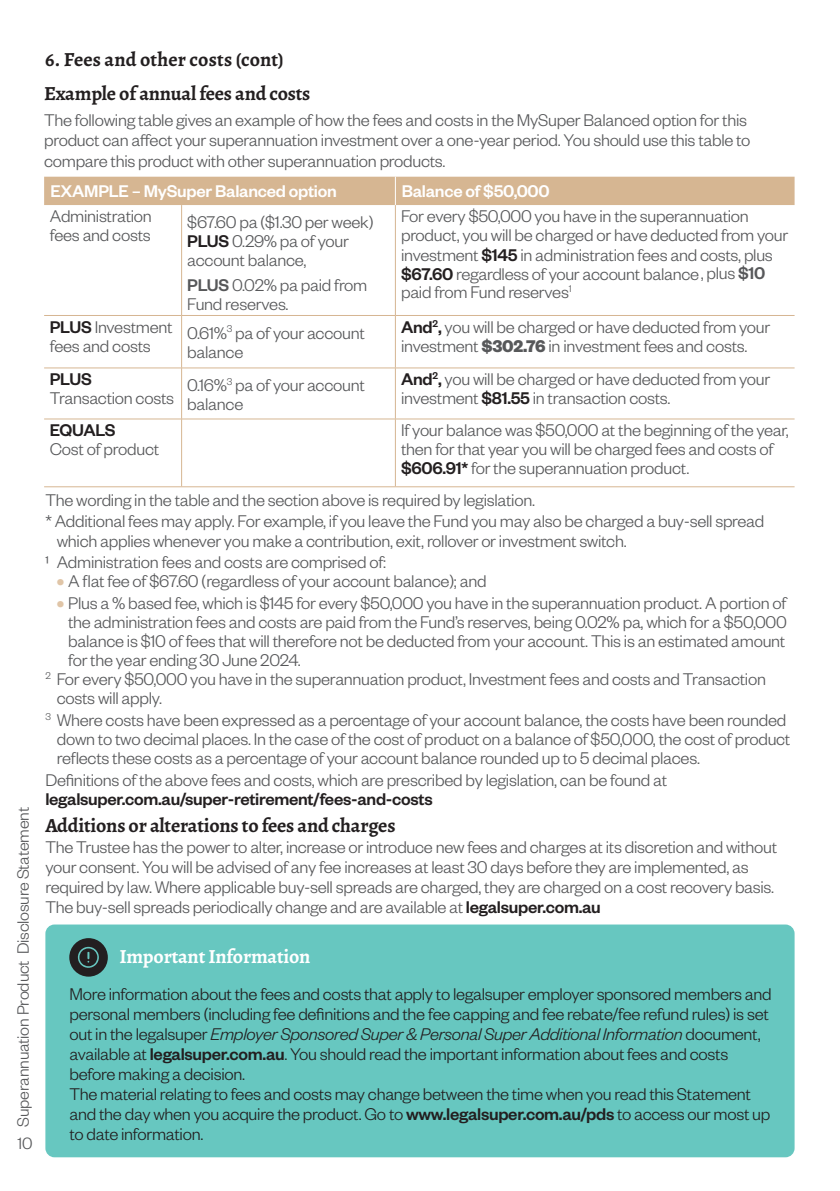
<style>
.page{position:relative;width:840px;height:1191px;background:#fff}
.page>*{position:absolute;margin:0;border:0;box-sizing:border-box;transform-origin:0 0}
.t1{font:700 20px/33.8px "Alegreya";letter-spacing:-.01em;color:#231f20}
.t2{font:700 20px "Alegreya";letter-spacing:-.01em;color:#fff}
.t3{font:300 18.6px/19px "Founders Grotesk";letter-spacing:-.015em;color:#57585a}
.t4{font:300 18.6px/20px "Founders Grotesk";letter-spacing:-.015em;color:#231f20}
.t5{font:500 18.6px "Founders Grotesk";letter-spacing:-.015em;color:#231f20}
.t6{font:500 18.6px "Founders Grotesk";letter-spacing:-.015em;color:#fff}
.t7{font:300 18px "Founders Grotesk";letter-spacing:-.01em;color:#57585a}
.s1{font-weight:500;color:#231f20}
.s2{font-weight:500}
.s3{font-weight:700}
.s4{font-weight:700;color:#e0c5a7}
.s5{font-style:italic}
</style>
<div class="page">
<hr style="left:181px;top:205px;width:1px;height:110px;background:#d6b692">
<hr style="left:395px;top:205px;width:1px;height:110px;background:#d6b692">
<hr style="left:44px;top:315px;width:137px;height:1px;background:#d6b692">
<hr style="left:181px;top:315px;width:214px;height:1px;background:#d6b692">
<hr style="left:181px;top:316px;width:1px;height:52px;background:#d6b692">
<hr style="left:395px;top:315px;width:399px;height:1px;background:#d6b692">
<hr style="left:395px;top:316px;width:1px;height:52px;background:#d6b692">
<hr style="left:44px;top:367px;width:137px;height:1px;background:#d6b692">
<hr style="left:181px;top:367px;width:214px;height:1px;background:#d6b692">
<hr style="left:181px;top:368px;width:1px;height:51px;background:#d6b692">
<hr style="left:395px;top:367px;width:399px;height:1px;background:#d6b692">
<hr style="left:395px;top:368px;width:1px;height:51px;background:#d6b692">
<hr style="left:44px;top:418px;width:137px;height:1px;background:#d6b692">
<hr style="left:181px;top:418px;width:214px;height:1px;background:#d6b692">
<hr style="left:181px;top:419px;width:1px;height:67px;background:#d6b692">
<hr style="left:395px;top:418px;width:399px;height:1px;background:#d6b692">
<hr style="left:395px;top:419px;width:1px;height:67px;background:#d6b692">
<hr style="left:44px;top:486px;width:137px;height:1px;background:#d6b692">
<hr style="left:181px;top:486px;width:214px;height:1px;background:#d6b692">
<hr style="left:395px;top:486px;width:399px;height:1px;background:#d6b692">
<div style="left:44px;top:177px;width:750px;height:28px;background:#d6b692"></div>
<div style="left:45px;top:924px;width:749px;height:233px;background:#67c7c0;border-radius:9px"></div>
<div style="left:69px;top:938px;width:39px;height:38px;background:#231f20;border-radius:50%"></div>
<svg style="left:78px;top:946px;width:21px;height:22px"></svg>
<p class="t7" style="left:12px;top:1126px;width:321px;rotate:-90deg">Superannuation Product Disclosure Statement</p>
<p class="t7" style="left:18px;top:1132px;width:16px">10</p>
<p class="t1" style="left:44px;top:42px;width:268px">6. Fees and other costs (cont)<br>Example of annual fees and costs</p>
<p class="t3" style="left:44px;top:109px;width:707px;line-height:20.4px">The following table gives an example of how the fees and costs in the MySuper Balanced option for this product can affect your superannuation investment over a one-year period. You should use this table to compare this product with other superannuation products.</p>
<p class="t6" style="left:50px;top:179px;width:288px">EXAMPLE – MySuper Balanced option</p>
<p class="t6" style="left:401px;top:179px;width:149px">Balance of $50,000</p>
<p class="t3" style="left:50px;top:206px;width:104px">Administration fees and costs</p>
<p class="t3" style="left:187px;top:212px;width:188px">$67.60 pa ($1.30 per week)<br><span class="s1">PLUS</span> 0.29% pa of your account balance,</p>
<p class="t3" style="left:187px;top:274px;width:181px"><span class="s2">PLUS</span> 0.02% pa paid from<br>Fund reserves.</p>
<p class="t3" style="left:401px;top:206px;width:388px">For every $50,000 you have in the superannuation product, you will be charged or have deducted from your investment <span class="s1">$145</span> in administration fees and costs, plus <span class="s1">$67.60</span> regardless of your account balance, plus <span class="s2">$10 </span>paid from Fund reserves<sup>1</sup></p>
<p class="t3" style="left:50px;top:316px;width:124px"><span class="s1">PLUS</span> Investment fees and costs</p>
<p class="t3" style="left:187px;top:322px;width:179px">0.61%<sup>3</sup> pa of your account balance</p>
<p class="t3" style="left:401px;top:316px;width:370px"><span class="s1">And</span><sup>2</sup><span class="s1">,</span> you will be charged or have deducted from your investment <span class="s3">$302.76</span> in investment fees and costs.</p>
<p class="t5" style="left:50px;top:368px;width:44px">PLUS</p>
<p class="t3" style="left:50px;top:388px;width:126px">Transaction costs</p>
<p class="t3" style="left:187px;top:375px;width:179px">0.16%<sup>3</sup> pa of your account balance</p>
<p class="t3" style="left:401px;top:369px;width:370px"><span class="s1">And</span><sup>2</sup><span class="s1">,</span> you will be charged or have deducted from your investment <span class="s1">$81.55</span> in transaction costs.</p>
<p class="t3" style="left:401px;top:420px;width:389px">If your balance was $50,000 at the beginning of the year, then for that year you will be charged fees and costs of <span class="s1">$606.91*</span> for the superannuation product.</p>
<p class="t3" style="left:45px;top:488px;width:720px;line-height:21.8px">The wording in the table and the section above is required by legislation.<br>* Additional fees may apply. For example, if you leave the Fund you may also be charged a buy-sell spread</p>
<p class="t3" style="left:45px;top:529px;width:582px;line-height:21.8px;text-indent:11px">which applies whenever you make a contribution, exit, rollover or investment switch.<br>¹ Administration fees and costs are comprised of:</p>
<p class="t3" style="left:57px;top:571px;width:431px"><span class="s4">•</span> A fl at fee of $67.60 (regardless of your account balance); and</p>
<p class="t3" style="left:57px;top:593px;width:730px"><span class="s4">•</span> Plus a % based fee, which is $145 for every $50,000 you have in the superannuation product. A portion of</p>
<p class="t3" style="left:68px;top:612px;width:720px">the administration fees and costs are paid from the Fund’s reserves, being 0.02% pa, which for a $50,000</p>
<p class="t3" style="left:68px;top:631px;width:718px">balance is $10 of fees that will therefore not be deducted from your account. This is an estimated amount</p>
<p class="t3" style="left:68px;top:650px;width:234px">for the year ending 30 June 2024.</p>
<p class="t3" style="left:45px;top:669px;width:721px"><sup>2</sup> For every $50,000 you have in the superannuation product, Investment fees and costs and Transaction</p>
<p class="t3" style="left:57px;top:688px;width:107px">costs will apply.</p>
<p class="t3" style="left:57px;top:709px;width:734px;text-indent:-11px"><sup>3</sup> Where costs have been expressed as a percentage of your account balance, the costs have been rounded down to two decimal places. In the case of the cost of product on a balance of $50,000, the cost of product reflects these costs as a percentage of your account balance rounded up to 5 decimal places.</p>
<p class="t3" style="left:45px;top:769px;width:623px">Definitions of the above fees and costs, which are prescribed by legislation, can be found at</p>
<p class="t5" style="left:45px;top:787px;width:388px">legalsuper.com.au/super-retirement/fees-and-costs</p>
<p class="t1" style="left:45px;top:807px;width:351px">Additions or alterations to fees and charges</p>
<p class="t3" style="left:45px;top:836px;width:732px;line-height:20px">The Trustee has the power to alter, increase or introduce new fees and charges at its discretion and without your consent. You will be advised of any fee increases at least 30 days before they are implemented, as required by law. Where applicable buy-sell spreads are charged, they are charged on a cost recovery basis.<br>The buy-sell spreads periodically change and are available at <span class="s1">legalsuper.com.au</span></p>
<p class="t2" style="left:119px;top:942px;width:192px">Important Information</p>
<p class="t4" style="left:69px;top:983px;width:703px">More information about the fees and costs that apply to legalsuper employer sponsored members and personal members (including fee definitions and the fee capping and fee rebate/fee refund rules) is set out in the legalsuper <span class="s5">Employer Sponsored Super &amp; Personal Super Additional Information</span> document, available at <span class="s2">legalsuper.com.au</span>. You should read the important information about fees and costs before making a decision.<br>The material relating to fees and costs may change between the time when you read this Statement and the day when you acquire the product. Go to <span class="s2">www.legalsuper.com.au/pds</span> to access our most up to date information.</p>
<p class="t5" style="left:50px;top:419px;width:67px">EQUALS</p>
<p class="t3" style="left:50px;top:439px;width:111px">Cost of product</p>
</div>
